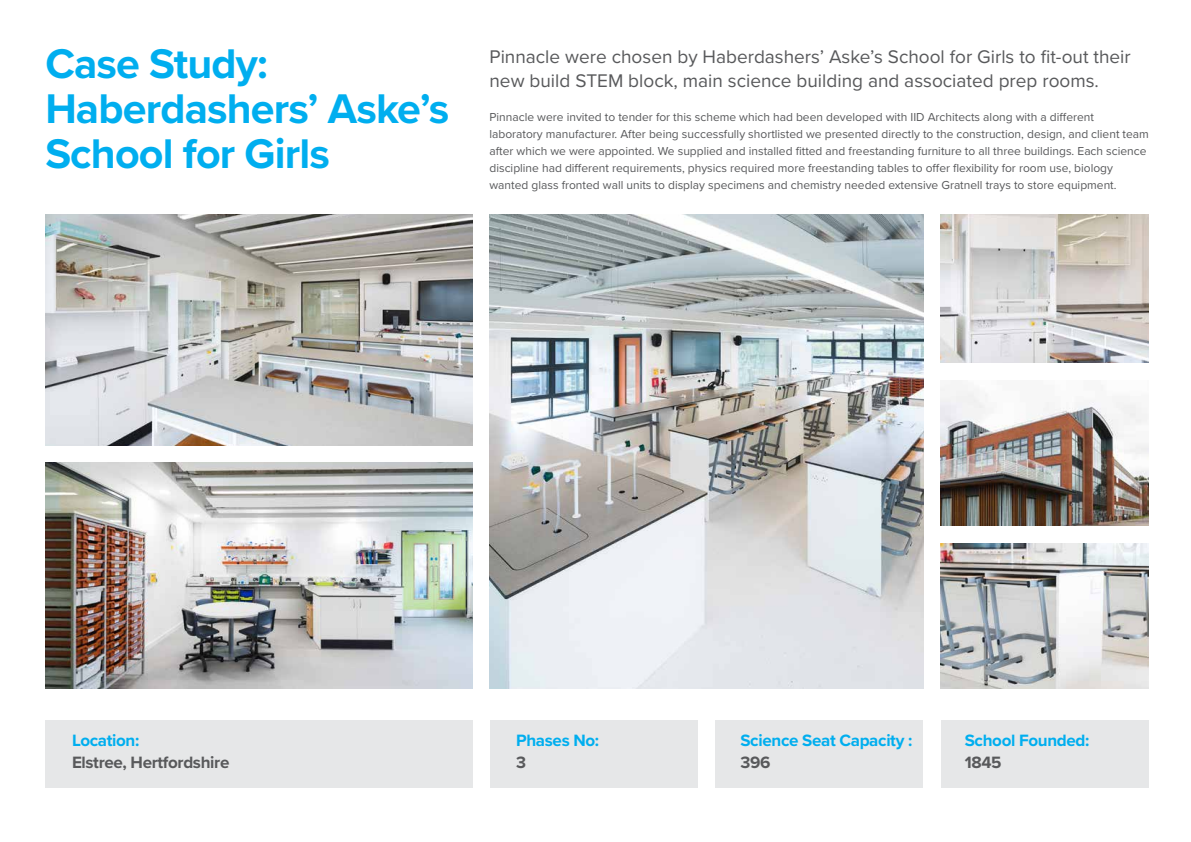
<style>
.page{position:relative;width:1191px;height:842px;background:#fff}
.page>*{position:absolute;margin:0;border:0;box-sizing:border-box;transform-origin:0 0}
.t1{font:700 43px/45px "Proxima Nova";letter-spacing:-.02em;color:#00aeef}
.t2{font:19px/24px "Proxima Nova";color:#58595b}
.t3{font:700 17px "Proxima Nova";letter-spacing:-.02em;color:#00aeef}
.t4{font:700 17px "Proxima Nova";letter-spacing:-.02em;color:#58595b}
.t5{font:12px/17px "Proxima Nova";color:#58595b}
</style>
<div class="page">
<div style="left:45px;top:720px;width:428px;height:68px;background:#e6e7e8"></div>
<div style="left:715px;top:720px;width:208px;height:68px;background:#e6e7e8"></div>
<div style="left:941px;top:720px;width:208px;height:68px;background:#e6e7e8"></div>
<div style="left:489px;top:720px;width:208px;height:68px;background:#e6e7e8"></div>
<img style="left:45px;top:214px;width:428px;height:231px">
<img style="left:489px;top:214px;width:434px;height:475px">
<img style="left:45px;top:463px;width:428px;height:226px">
<img style="left:941px;top:214px;width:208px;height:148px">
<img style="left:941px;top:388px;width:208px;height:137px">
<img style="left:941px;top:544px;width:208px;height:145px">
<h1 class="t1" style="left:45px;top:40px;width:405px">Case Study:<br>Haberdashers’ Aske’s<br>School for Girls</h1>
<h2 class="t2" style="left:489px;top:44px;width:643px">Pinnacle were chosen by Haberdashers’ Aske’s School for Girls to fit-out their new build STEM block, main science building and associated prep rooms.</h2>
<p class="t5" style="left:489px;top:108px;width:661px">Pinnacle were invited to tender for this scheme which had been developed with IID Architects along with a different laboratory manufacturer. After being successfully shortlisted we presented directly to the construction, design, and client team after which we were appointed. We supplied and installed fitted and freestanding furniture to all three buildings. Each science discipline had different requirements, physics required more freestanding tables to offer flexibility for room use, biology wanted glass fronted wall units to display specimens and chemistry needed extensive Gratnell trays to store equipment.</p>
<h3 class="t3" style="left:72px;top:728px;width:69px">Location:</h3>
<h3 class="t4" style="left:72px;top:750px;width:159px">Elstree, Hertfordshire</h3>
<h3 class="t3" style="left:516px;top:728px;width:85px">Phases No:</h3>
<h3 class="t4" style="left:516px;top:750px;width:11px">3</h3>
<h3 class="t3" style="left:740px;top:727px;width:173px">Science Seat Capacity :</h3>
<h3 class="t4" style="left:740px;top:749px;width:31px">396</h3>
<h3 class="t3" style="left:964px;top:728px;width:126px">School Founded:</h3>
<h3 class="t4" style="left:964px;top:750px;width:38px">1845</h3>
</div>
